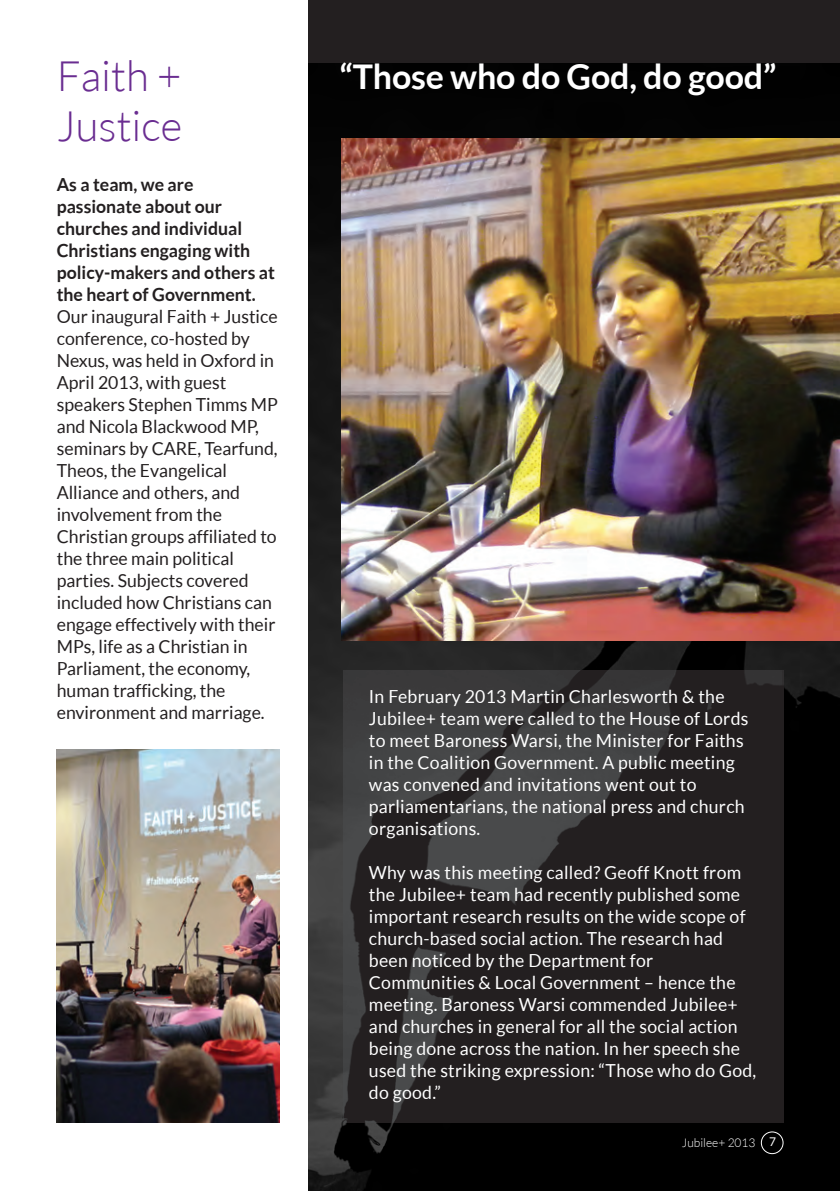
<style>
.page{position:relative;width:840px;height:1191px;background:#fff}
.page>*{position:absolute;margin:0;border:0;box-sizing:border-box;transform-origin:0 0}
.t1{font:300 42px/50.4px "Lato";color:#6a2d91}
.t2{font:700 34px "Lato";letter-spacing:-.005em;color:#fff}
.t3{font:18px/22px "Lato";letter-spacing:.015em;color:#fff}
.t4{font:18px/22px "Lato";color:#231f20}
.t5{font:700 18px/22px "Lato";color:#231f20}
.t6{font:300 12px "Lato";color:#fff}
.s1{font-weight:400}
</style>
<div class="page">
<div style="left:308px;top:0;width:531px;height:1191px;background:#231f20"></div>
<img style="left:308px;top:64px;width:531px;height:1127px">
<div style="left:760px;top:1131px;width:23px;height:23px;border:2px solid #fff;border-radius:11px"></div>
<img style="left:343px;top:671px;width:439px;height:452px">
<img style="left:341px;top:139px;width:498px;height:502px">
<img style="left:57px;top:749px;width:223px;height:374px">
<h1 class="t1" style="left:57px;top:49px;width:127px">Faith +<br>Justice</h1>
<p class="t5" style="left:57px;top:173px;width:220px">As a team, we are passionate about our churches and individual<br>Christians engaging with policy-makers and others at the heart of Government.</p>
<p class="t4" style="left:57px;top:305px;width:222px">Our inaugural Faith + Justice conference, co-hosted by<br>Nexus, was held in Oxford in<br>April 2013, with guest speakers Stephen Timms MP and Nicola Blackwood MP, seminars by CARE, Tearfund,<br>Theos, the Evangelical<br>Alliance and others, and involvement from the<br>Christian groups affiliated to the three main political parties. Subjects covered included how Christians can engage effectively with their<br>MPs, life as a Christian in<br>Parliament, the economy, human trafficking, the environment and marriage.</p>
<h2 class="t2" style="left:339px;top:55px;width:438px">“Those who do God, do good”</h2>
<p class="t3" style="left:369px;top:685px;width:381px">In February 2013 Martin Charlesworth &amp; the Jubilee+ team were called to the House of Lords to meet Baroness Warsi, the Minister for Faiths in the Coalition Government. A public meeting was convened and invitations went out to parliamentarians, the national press and church organisations.</p>
<p class="t3" style="left:369px;top:861px;width:388px">Why was this meeting called? Geoff Knott from the Jubilee+ team had recently published some important research results on the wide scope of church-based social action. The research had been noticed by the Department for Communities &amp; Local Government – hence the meeting. Baroness Warsi commended Jubilee+ and churches in general for all the social action being done across the nation. In her speech she used the striking expression: “Those who do God, do good.”</p>
<p class="t6" style="left:681px;top:1134px;width:96px">Jubilee+ 2013 <span class="s1">7</span></p>
</div>
